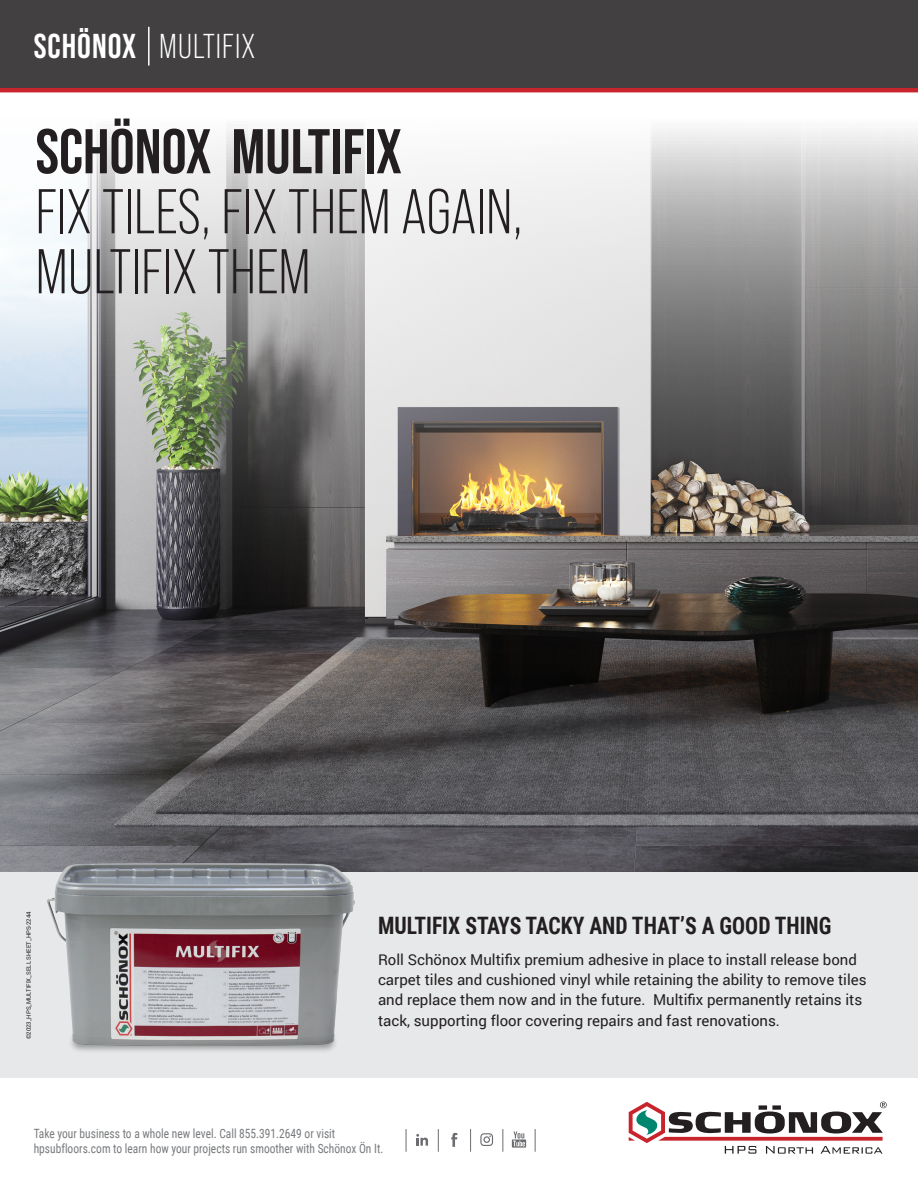
<style>
.page{position:relative;width:918px;height:1188px;background:#fff}
.page>*{position:absolute;margin:0;border:0;box-sizing:border-box;transform-origin:0 0}
.f_-_display{font:63px "Bebas Neue Pro";color:#231f20}
.f_-_display-2{font:700 63px "Bebas Neue Pro";color:#231f20}
.t1{font:34.5px "Bebas Neue Pro";letter-spacing:.03em;color:#fff}
.f_-_head_body_copy{font:700 condensed 24px "Roboto Extra";color:#231f20}
.f_-body_copy{font:15px/20.4px "Roboto";color:#231f20}
.t2{font:extra-condensed 12.75px "Roboto";color:#787a7d}
.t3{font:6px "Roboto";color:#231f20}
.s1{font-weight:700}
</style>
<div class="page">
<img style="left:0;top:92px;width:918px;height:781px">
<div style="left:0;top:873px;width:918px;height:205px;background:#e6e8e9"></div>
<img style="left:38px;top:849px;width:359px;height:202px">
<div style="left:0;top:0;width:918px;height:89px;background:#424041"></div>
<hr style="left:0;top:88px;width:918px;height:4px;background:#c8242b">
<hr style="left:148px;top:27px;width:2px;height:39px;background:#fff">
<svg style="left:629px;top:1102px;width:258px;height:52px"></svg>
<svg style="left:416px;top:1134px;width:12px;height:12px"></svg>
<svg style="left:451px;top:1133px;width:6px;height:14px"></svg>
<svg style="left:480px;top:1133px;width:13px;height:13px"></svg>
<svg style="left:512px;top:1132px;width:14px;height:16px"></svg>
<svg style="left:406px;top:1129px;width:1px;height:23px"></svg>
<svg style="left:438px;top:1129px;width:1px;height:23px"></svg>
<svg style="left:470px;top:1129px;width:1px;height:23px"></svg>
<svg style="left:503px;top:1129px;width:1px;height:23px"></svg>
<svg style="left:535px;top:1129px;width:1px;height:23px"></svg>
<p class="t1" style="left:34px;top:27px;width:223px"><span class="s1">SCHÖNOX</span> MULTIFIX</p>
<p class="f_-_display-2" style="left:36px;top:115px;width:368px">SCHÖNOX MULTIFIX</p>
<p class="f_-_display" style="left:35px;top:176px;width:489px">FIX TILES, FIX THEM AGAIN,</p>
<p class="f_-_display" style="left:35px;top:236px;width:277px">MULTIFIX THEM</p>
<p class="t3" style="left:24px;top:1039px;width:130px;rotate:-90deg">©2023_HPS_MULTIFIX_SELL SHEET_HPS-2244</p>
<p class="f_-_head_body_copy" style="left:378px;top:912px;width:455px">MULTIFIX STAYS TACKY AND THAT’S A GOOD THING</p>
<p class="f_-body_copy" style="left:378px;top:948px;width:490px">Roll Schönox Multifix premium adhesive in place to install release bond carpet tiles and cushioned vinyl while retaining the ability to remove tiles and replace them now and in the future. Multifix permanently retains its tack, supporting floor covering repairs and fast renovations.</p>
<p class="t2" style="left:34px;top:1126px;width:303px">Take your business to a whole new level. Call 855.391.2649 or visit</p>
<p class="t2" style="left:34px;top:1141px;width:351px">hpsubfloors.com to learn how your projects run smoother with Schönox Ön It.</p>
</div>
